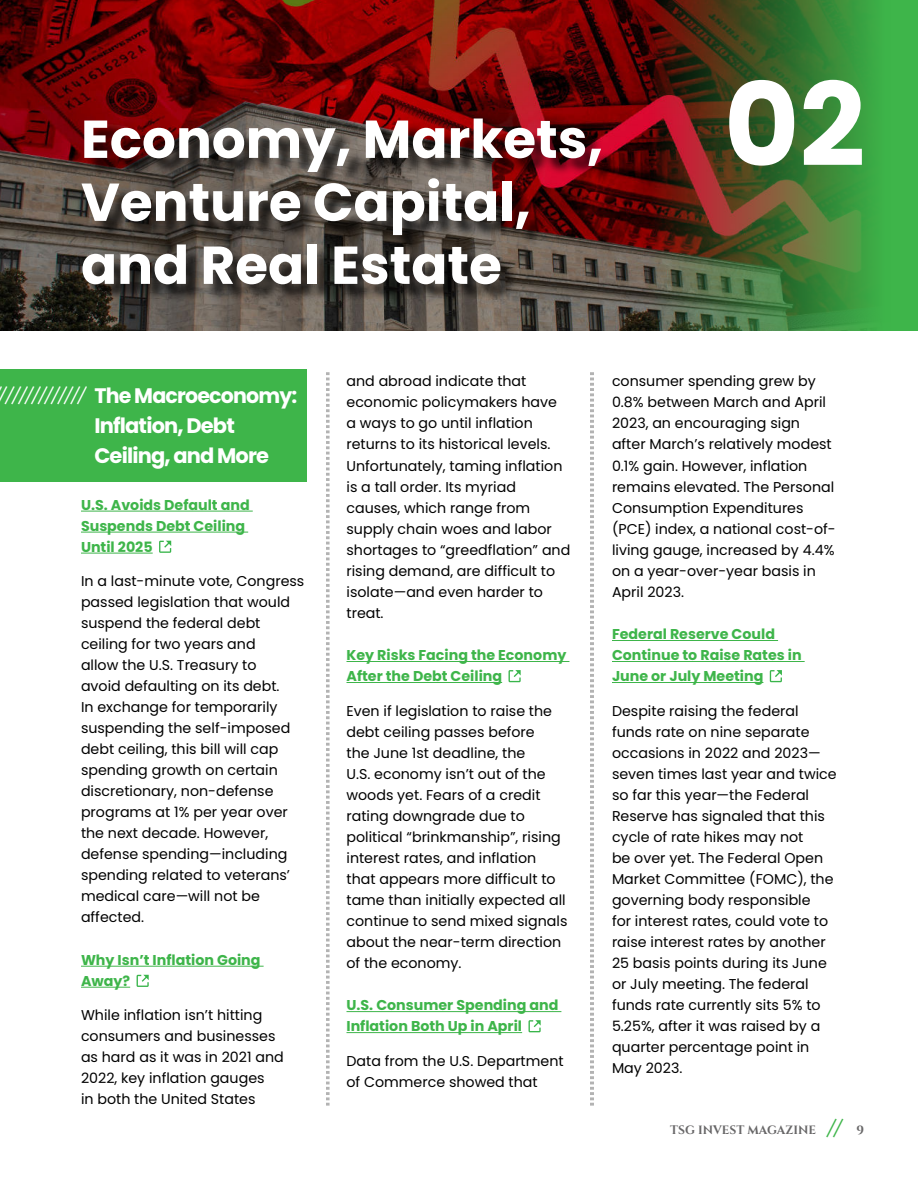
<style>
.page{position:relative;width:918px;height:1188px;background:#fff}
.page>*{position:absolute;margin:0;border:0;box-sizing:border-box;transform-origin:0 0}
.t1{font:700 115.5px "Poppins";color:#fff}
.t2{font:700 53.25px/63px "Poppins";color:#fff}
.t3{font:700 24.75px "Cinzel";color:#fff}
.t4{font:700 21px/30px "Poppins";letter-spacing:-.04em;color:#fff}
.t5{font:14.25px/21px "Poppins";color:#000}
.t6{font:700 14.25px/21px "Poppins";color:#3eb54a}
.t7{font:700 12px "Cinzel";color:#686768}
.s1{font-size:25.5px;color:#3eb54a}
</style>
<div class="page">
<div style="left:0;top:369px;width:307px;height:113px;background:#3eb54a"></div>
<div style="left:0;top:0;width:918px;height:330px;background:#3eb54a"></div>
<img style="left:0;top:0;width:891px;height:331px">
<hr style="left:81px;top:511px;width:172px;height:1px;background:#3eb54a">
<hr style="left:81px;top:532px;width:167px;height:1px;background:#3eb54a">
<hr style="left:81px;top:553px;width:72px;height:1px;background:#3eb54a">
<hr style="left:81px;top:966px;width:183px;height:1px;background:#3eb54a">
<hr style="left:81px;top:987px;width:49px;height:1px;background:#3eb54a">
<svg style="left:159px;top:541px;width:12px;height:12px"></svg>
<svg style="left:137px;top:975px;width:12px;height:12px"></svg>
<hr style="left:347px;top:661px;width:222px;height:1px;background:#3eb54a">
<hr style="left:347px;top:682px;width:155px;height:1px;background:#3eb54a">
<hr style="left:347px;top:1011px;width:214px;height:1px;background:#3eb54a">
<hr style="left:347px;top:1032px;width:175px;height:1px;background:#3eb54a">
<svg style="left:509px;top:670px;width:12px;height:12px"></svg>
<svg style="left:529px;top:1020px;width:12px;height:12px"></svg>
<hr style="left:612px;top:640px;width:166px;height:1px;background:#3eb54a">
<hr style="left:612px;top:661px;width:193px;height:1px;background:#3eb54a">
<hr style="left:612px;top:682px;width:151px;height:1px;background:#3eb54a">
<svg style="left:770px;top:670px;width:12px;height:12px"></svg>
<div style="left:85px;top:121px;width:534px;height:182px;background:#000;opacity:.75"></div>
<svg style="left:326px;top:372px;width:4px;height:734px"></svg>
<svg style="left:591px;top:372px;width:3px;height:734px"></svg>
<h2 class="t2" style="left:81px;top:109px;width:523px">Economy, Markets,<br>Venture Capital, and Real Estate</h2>
<h1 class="t1" style="left:724px;top:61px;width:143px">02</h1>
<h3 class="t3" style="left:-2px;top:380px;width:91px">/////////////</h3>
<h3 class="t4" style="left:94px;top:381px;width:205px">The Macroeconomy:<br>Inflation, Debt<br>Ceiling, and More</h3>
<p class="t6" style="left:81px;top:495px;width:170px">U.S. Avoids Default and<br>Suspends Debt Ceiling<br>Until 2025</p>
<p class="t5" style="left:81px;top:571px;width:225px">In a last-minute vote, Congress passed legislation that would suspend the federal debt ceiling for two years and<br>allow the U.S. Treasury to<br>avoid defaulting on its debt.<br>In exchange for temporarily suspending the self-imposed debt ceiling, this bill will cap spending growth on certain discretionary, non-defense programs at 1% per year over the next decade. However, defense spending—including spending related to veterans’ medical care—will not be affected.</p>
<p class="t6" style="left:81px;top:950px;width:181px">Why Isn’t Inflation Going<br>Away?</p>
<p class="t5" style="left:81px;top:1005px;width:204px">While inflation isn’t hitting consumers and businesses as hard as it was in 2021 and<br>2022, key inflation gauges<br>in both the United States</p>
<p class="t5" style="left:346px;top:371px;width:225px">and abroad indicate that economic policymakers have<br>a ways to go until inflation returns to its historical levels.<br>Unfortunately, taming inflation is a tall order. Its myriad causes, which range from supply chain woes and labor shortages to “greedflation” and rising demand, are difficult to isolate—and even harder to treat.</p>
<p class="t6" style="left:346px;top:645px;width:221px">Key Risks Facing the Economy<br>After the Debt Ceiling</p>
<p class="t5" style="left:346px;top:700px;width:222px">Even if legislation to raise the debt ceiling passes before<br>the June 1st deadline, the<br>U.S. economy isn’t out of the woods yet. Fears of a credit rating downgrade due to political “brinkmanship”, rising interest rates, and inflation that appears more difficult to tame than initially expected all continue to send mixed signals about the near-term direction of the economy.</p>
<p class="t6" style="left:346px;top:995px;width:213px">U.S. Consumer Spending and<br>Inflation Both Up in April</p>
<p class="t5" style="left:346px;top:1050px;width:219px">Data from the U.S. Department of Commerce showed that</p>
<p class="t5" style="left:612px;top:371px;width:225px">consumer spending grew by<br>0.8% between March and April<br>2023, an encouraging sign after March’s relatively modest<br>0.1% gain. However, inflation remains elevated. The Personal<br>Consumption Expenditures (PCE) index, a national cost-of&shy;living gauge, increased by 4.4% on a year-over-year basis in<br>April 2023.</p>
<p class="t6" style="left:612px;top:624px;width:191px">Federal Reserve Could<br>Continue to Raise Rates in<br>June or July Meeting</p>
<p class="t5" style="left:612px;top:700px;width:226px">Despite raising the federal funds rate on nine separate occasions in 2022 and 2023— seven times last year and twice so far this year—the Federal<br>Reserve has signaled that this cycle of rate hikes may not<br>be over yet. The Federal Open<br>Market Committee (FOMC), the governing body responsible<br>for interest rates, could vote to raise interest rates by another<br>25 basis points during its June or July meeting. The federal funds rate currently sits 5% to<br>5.25%, after it was raised by a quarter percentage point in<br>May 2023.</p>
<p class="t7" style="left:670px;top:1122px;width:195px">TSG INVEST MAGAZINE <span class="s1">//</span> 9</p>
</div>
